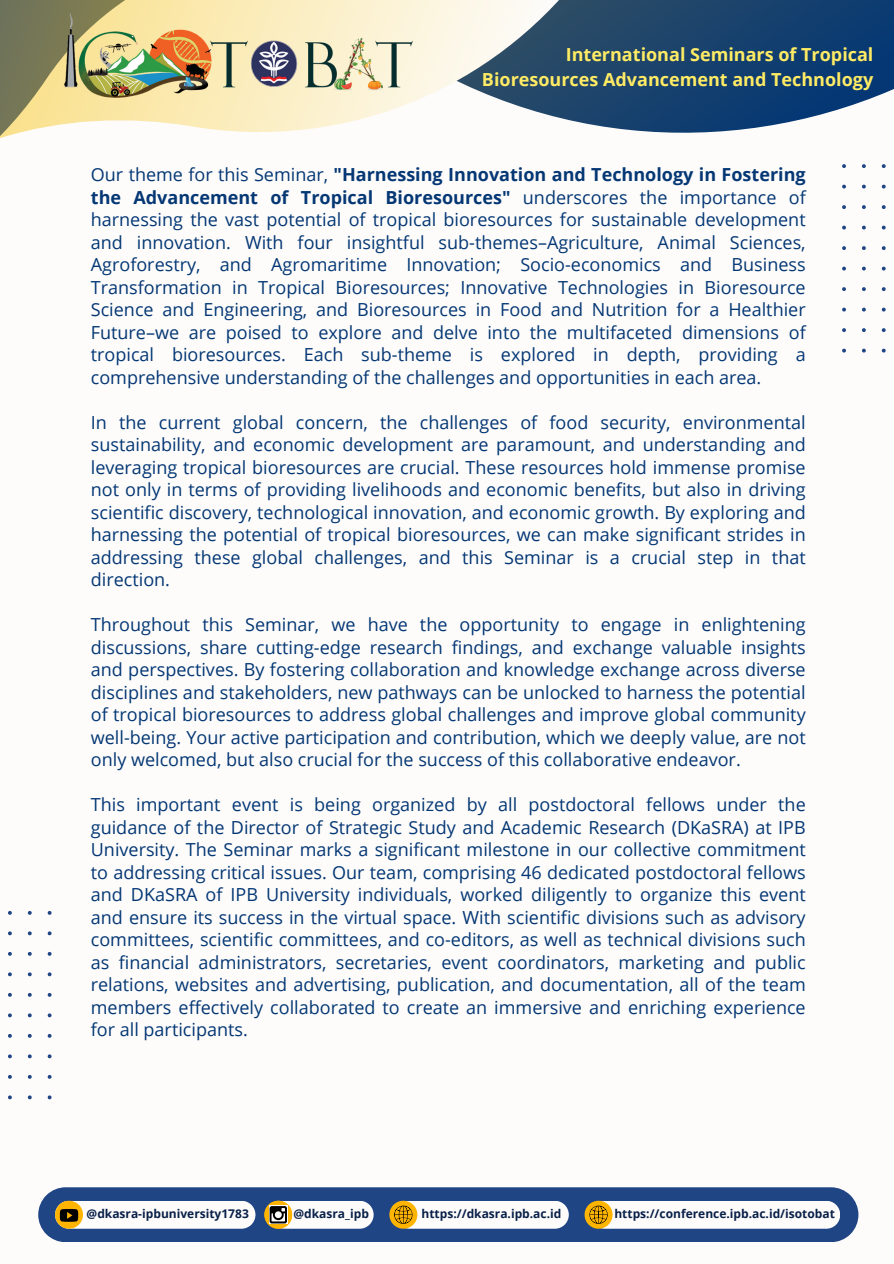
<style>
.page{position:relative;width:894px;height:1264px;background:#fff}
.page>*{position:absolute;margin:0;border:0;box-sizing:border-box;transform-origin:0 0}
.t1{font:18px/22.5px "Open Sans";color:#043774;text-align:justify}
.t2{font:700 18px/24.8px "Open Sans";color:#ffeb64;text-align:right}
.t3{font:700 12px "Open Sans";color:#092049}
.s1{font-weight:700}
</style>
<div class="page">
<div style="left:0;top:0;width:893px;height:1263px;background:#fdfcfb"></div>
<div style="left:873px;top:0;width:20px;height:98px;background:#063873"></div>
<svg style="left:0;top:0;width:873px;height:138px"></svg>
<img style="left:64px;top:13px;width:348px;height:85px">
<svg style="left:842px;top:164px;width:44px;height:188px"></svg>
<svg style="left:38px;top:1187px;width:820px;height:55px"></svg>
<svg style="left:8px;top:911px;width:44px;height:188px"></svg>
<p class="t2" style="left:482px;top:41px;width:393px">International Seminars of Tropical<br>Bioresources Advancement and Technology</p>
<p class="t1" style="left:91px;top:163px;width:716px">Our theme for this Seminar, <span class="s1">"Harnessing Innovation and Technology in Fostering the Advancement of Tropical Bioresources"</span> underscores the importance of harnessing the vast potential of tropical bioresources for sustainable development and innovation. With four insightful sub-themes–Agriculture, Animal Sciences, Agroforestry, and Agromaritime Innovation; Socio-economics and Business Transformation in Tropical Bioresources; Innovative Technologies in Bioresource Science and Engineering, and Bioresources in Food and Nutrition for a Healthier Future–we are poised to explore and delve into the multifaceted dimensions of tropical bioresources. Each sub-theme is explored in depth, providing a comprehensive understanding of the challenges and opportunities in each area.</p>
<p class="t1" style="left:91px;top:410px;width:716px">In the current global concern, the challenges of food security, environmental sustainability, and economic development are paramount, and understanding and leveraging tropical bioresources are crucial. These resources hold immense promise not only in terms of providing livelihoods and economic benefits, but also in driving scientific discovery, technological innovation, and economic growth. By exploring and harnessing the potential of tropical bioresources, we can make significant strides in addressing these global challenges, and this Seminar is a crucial step in that direction.</p>
<h1 class="t1" style="left:91px;top:613px;width:716px">Throughout this Seminar, we have the opportunity to engage in enlightening discussions, share cutting-edge research findings, and exchange valuable insights and perspectives. By fostering collaboration and knowledge exchange across diverse disciplines and stakeholders, new pathways can be unlocked to harness the potential of tropical bioresources to address global challenges and improve global community well-being. Your active participation and contribution, which we deeply value, are not only welcomed, but also crucial for the success of this collaborative endeavor.</h1>
<p class="t1" style="left:91px;top:793px;width:716px">This important event is being organized by all postdoctoral fellows under the guidance of the Director of Strategic Study and Academic Research (DKaSRA) at IPB University. The Seminar marks a significant milestone in our collective commitment to addressing critical issues. Our team, comprising 46 dedicated postdoctoral fellows and DKaSRA of IPB University individuals, worked diligently to organize this event and ensure its success in the virtual space. With scientific divisions such as advisory committees, scientific committees, and co-editors, as well as technical divisions such as financial administrators, secretaries, event coordinators, marketing and public relations, websites and advertising, publication, and documentation, all of the team members effectively collaborated to create an immersive and enriching experience for all participants.</p>
<h2 class="t3" style="left:87px;top:1204px;width:164px">@dkasra-ipbuniversity1783</h2>
<h2 class="t3" style="left:293px;top:1204px;width:77px">@dkasra_ipb</h2>
<h2 class="t3" style="left:421px;top:1204px;width:141px">https://dkasra.ipb.ac.id</h2>
<h2 class="t3" style="left:614px;top:1204px;width:222px">https://conference.ipb.ac.id/isotobat</h2>
</div>
